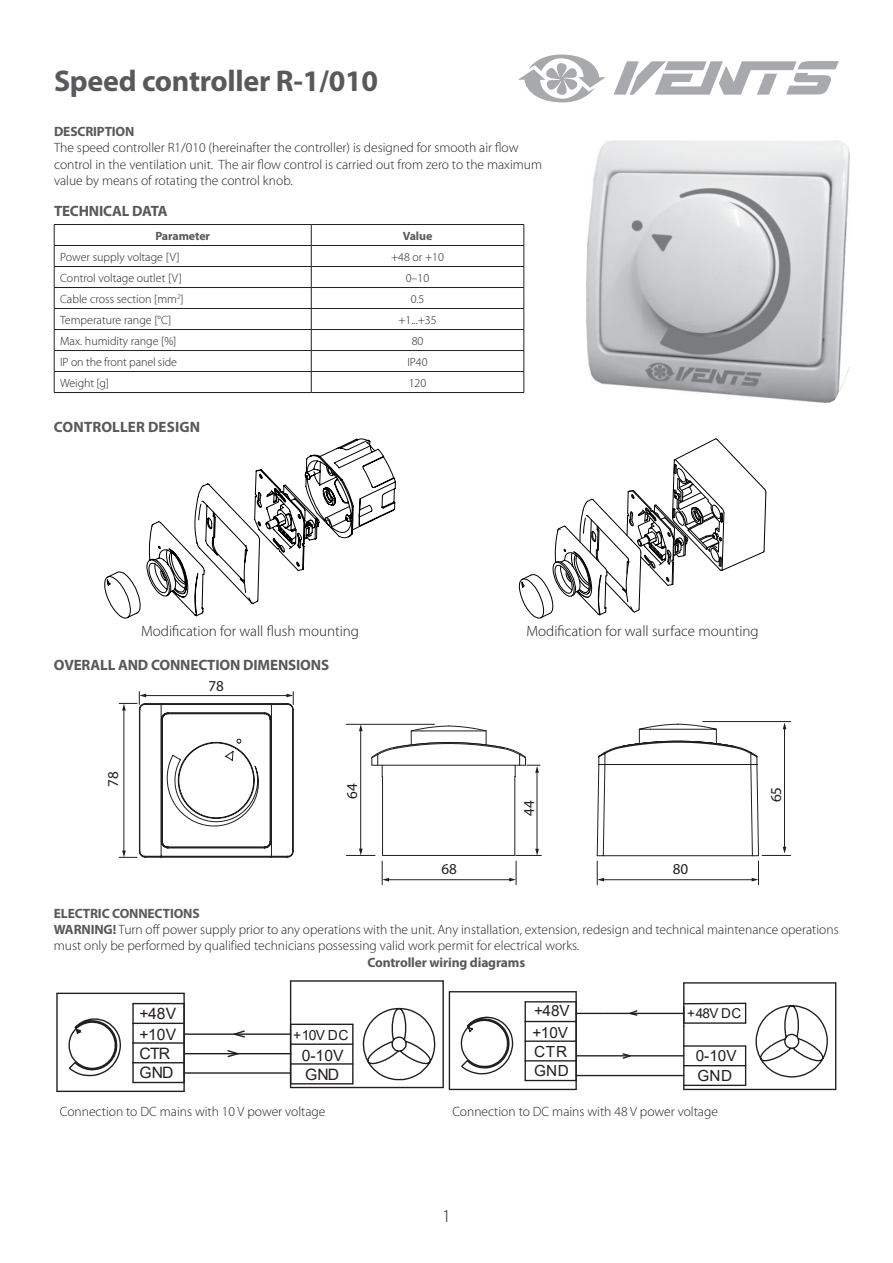
<style>
.page{position:relative;width:893px;height:1263px;background:#fff}
.page>*{position:absolute;margin:0;border:0;box-sizing:border-box;transform-origin:0 0}
.t1{font:700 30px "Myriad Pro";letter-spacing:-.01em;color:#58595b}
.t2{font:300 18px "Myriad Pro";color:#231f20}
.t3{font:15.75px/19.2px "Arial";color:#231f20}
.t4{font:15.3px/22px "Arial";color:#231f20}
.t5{font:15.15px "Myriad Pro";color:#231f20}
.t6{font:300 15px "Myriad Pro";color:#231f20}
.t7{font:700 15px "Myriad Pro";letter-spacing:-.01em;color:#58595b}
.t8{font:700 15px "Myriad Pro";letter-spacing:.01em;color:#58595b}
.t9{font:13.95px "Arial";color:#231f20}
.t10{font:13.65px "Arial";color:#231f20}
.t11{font:300 13.5px/16.2px "Myriad Pro";color:#231f20}
.t12{font:700 13.5px "Myriad Pro";letter-spacing:-.01em;color:#58595b}
.t13{font:300 12px "Myriad Pro";color:#231f20}
.t14{font:700 12px "Myriad Pro";letter-spacing:-.01em;color:#58595b}
.s1{font-weight:700;color:#58595b}
</style>
<div class="page">
<img style="left:587px;top:141px;width:262px;height:261px">
<hr style="left:54px;top:224px;width:257px;height:1px;background:#231f20">
<hr style="left:311px;top:224px;width:213px;height:1px;background:#231f20">
<hr style="left:54px;top:245px;width:257px;height:1px;background:#231f20">
<hr style="left:311px;top:245px;width:213px;height:1px;background:#231f20">
<hr style="left:54px;top:266px;width:257px;height:1px;background:#231f20">
<hr style="left:311px;top:266px;width:213px;height:1px;background:#231f20">
<hr style="left:54px;top:287px;width:257px;height:1px;background:#231f20">
<hr style="left:311px;top:287px;width:213px;height:1px;background:#231f20">
<hr style="left:54px;top:308px;width:257px;height:1px;background:#231f20">
<hr style="left:311px;top:308px;width:213px;height:1px;background:#231f20">
<hr style="left:54px;top:329px;width:257px;height:1px;background:#231f20">
<hr style="left:311px;top:329px;width:213px;height:1px;background:#231f20">
<hr style="left:54px;top:350px;width:257px;height:1px;background:#231f20">
<hr style="left:311px;top:350px;width:213px;height:1px;background:#231f20">
<hr style="left:54px;top:371px;width:257px;height:1px;background:#231f20">
<svg style="left:54px;top:225px;width:1px;height:167px"></svg>
<hr style="left:311px;top:371px;width:213px;height:1px;background:#231f20">
<svg style="left:311px;top:225px;width:1px;height:167px"></svg>
<svg style="left:524px;top:225px;width:1px;height:167px"></svg>
<hr style="left:54px;top:392px;width:257px;height:1px;background:#231f20">
<hr style="left:311px;top:392px;width:213px;height:1px;background:#231f20">
<svg style="left:104px;top:438px;width:292px;height:180px"></svg>
<svg style="left:519px;top:438px;width:247px;height:181px"></svg>
<hr style="left:346px;top:724px;width:88px;height:1px;background:#231f20">
<hr style="left:360px;top:730px;width:1px;height:120px;background:#231f20">
<svg style="left:359px;top:724px;width:4px;height:7px"></svg>
<svg style="left:346px;top:849px;width:29px;height:7px"></svg>
<hr style="left:537px;top:771px;width:1px;height:79px;background:#231f20">
<hr style="left:703px;top:721px;width:88px;height:1px;background:#231f20">
<hr style="left:388px;top:879px;width:122px;height:1px;background:#231f20">
<hr style="left:432px;top:855px;width:33px;height:1px;background:#231f20">
<hr style="left:382px;top:777px;width:1px;height:72px;background:#231f20">
<svg style="left:382px;top:849px;width:50px;height:36px"></svg>
<svg style="left:465px;top:849px;width:76px;height:36px"></svg>
<hr style="left:515px;top:777px;width:1px;height:78px;background:#231f20">
<svg style="left:371px;top:725px;width:169px;height:52px"></svg>
<svg style="left:119px;top:691px;width:175px;height:167px"></svg>
<svg style="left:597px;top:722px;width:194px;height:163px"></svg>
<svg style="left:362px;top:1007px;width:74px;height:74px"></svg>
<svg style="left:68px;top:1018px;width:53px;height:59px"></svg>
<hr style="left:132px;top:1003px;width:2px;height:20px;background:#231f20">
<hr style="left:133px;top:1003px;width:51px;height:1px;background:#231f20">
<svg style="left:132px;top:1063px;width:2px;height:19px"></svg>
<hr style="left:132px;top:1043px;width:2px;height:20px;background:#231f20">
<hr style="left:132px;top:1023px;width:2px;height:20px;background:#231f20">
<hr style="left:133px;top:1062px;width:51px;height:1px;background:#231f20">
<hr style="left:133px;top:1042px;width:51px;height:2px;background:#231f20">
<hr style="left:133px;top:1023px;width:51px;height:1px;background:#231f20">
<hr style="left:133px;top:1082px;width:51px;height:1px;background:#231f20">
<hr style="left:183px;top:1015px;width:2px;height:54px;background:#231f20">
<hr style="left:183px;top:1069px;width:2px;height:22px;background:#231f20">
<hr style="left:57px;top:1091px;width:127px;height:1px;background:#231f20">
<hr style="left:56px;top:993px;width:2px;height:98px;background:#231f20">
<hr style="left:57px;top:993px;width:127px;height:1px;background:#231f20">
<hr style="left:183px;top:993px;width:2px;height:22px;background:#231f20">
<svg style="left:226px;top:1050px;width:14px;height:8px"></svg>
<svg style="left:235px;top:1030px;width:10px;height:8px"></svg>
<hr style="left:184px;top:1072px;width:107px;height:2px;background:#231f20">
<hr style="left:184px;top:1053px;width:107px;height:1px;background:#231f20">
<hr style="left:184px;top:1033px;width:107px;height:2px;background:#231f20">
<hr style="left:291px;top:1063px;width:62px;height:2px;background:#231f20">
<hr style="left:291px;top:1043px;width:62px;height:2px;background:#231f20">
<hr style="left:291px;top:1023px;width:62px;height:2px;background:#231f20">
<hr style="left:291px;top:1083px;width:62px;height:1px;background:#231f20">
<hr style="left:352px;top:1024px;width:2px;height:60px;background:#231f20">
<hr style="left:442px;top:981px;width:2px;height:106px;background:#231f20">
<hr style="left:291px;top:1087px;width:152px;height:1px;background:#231f20">
<hr style="left:290px;top:981px;width:1px;height:106px;background:#231f20">
<hr style="left:291px;top:980px;width:152px;height:2px;background:#231f20">
<hr style="left:684px;top:1089px;width:152px;height:1px;background:#231f20">
<hr style="left:835px;top:983px;width:1px;height:106px;background:#231f20">
<hr style="left:684px;top:982px;width:152px;height:1px;background:#231f20">
<hr style="left:449px;top:1089px;width:127px;height:1px;background:#231f20">
<hr style="left:449px;top:992px;width:1px;height:97px;background:#231f20">
<hr style="left:449px;top:991px;width:127px;height:1px;background:#231f20">
<svg style="left:460px;top:983px;width:369px;height:106px"></svg>
<svg style="left:614px;top:61px;width:225px;height:34px"></svg>
<svg style="left:518px;top:54px;width:88px;height:49px"></svg>
<h1 class="t1" style="left:54px;top:62px;width:326px">Speed controller R-1/010</h1>
<p class="t12" style="left:54px;top:123px;width:82px">DESCRIPTION</p>
<p class="t11" style="left:54px;top:140px;width:490px">The speed controller R1/010 (hereinafter the controller) is designed for smooth air flow control in the ventilation unit. The air flow control is carried out from zero to the maximum value by means of rotating the control knob.</p>
<p class="t7" style="left:54px;top:202px;width:115px">TECHNICAL DATA</p>
<p class="t14" style="left:155px;top:228px;width:56px">Parameter</p>
<p class="t14" style="left:403px;top:228px;width:31px">Value</p>
<p class="t13" style="left:60px;top:250px;width:121px">Power supply voltage [V]</p>
<p class="t13" style="left:391px;top:250px;width:54px">+48 or +10</p>
<p class="t13" style="left:60px;top:271px;width:123px">Control voltage outlet [V]</p>
<p class="t13" style="left:406px;top:271px;width:25px">0–10</p>
<p class="t13" style="left:60px;top:292px;width:125px">Cable cross section [mm<sup>2</sup>]</p>
<p class="t13" style="left:411px;top:292px;width:15px">0.5</p>
<p class="t13" style="left:60px;top:313px;width:113px">Temperature range [°C]</p>
<p class="t13" style="left:398px;top:313px;width:40px">+1...+35</p>
<p class="t13" style="left:60px;top:334px;width:118px">Max. humidity range [%]</p>
<p class="t13" style="left:412px;top:334px;width:13px">80</p>
<p class="t13" style="left:60px;top:355px;width:118px">IP on the front panel side</p>
<p class="t13" style="left:407px;top:355px;width:22px">IP40</p>
<p class="t13" style="left:60px;top:376px;width:50px">Weight [g]</p>
<p class="t13" style="left:409px;top:376px;width:19px">120</p>
<p class="t8" style="left:54px;top:417px;width:148px">CONTROLLER DESIGN</p>
<p class="t6" style="left:141px;top:623px;width:219px">Modification for wall flush mounting</p>
<p class="t6" style="left:526px;top:623px;width:234px">Modification for wall surface mounting</p>
<p class="t7" style="left:54px;top:655px;width:277px">OVERALL AND CONNECTION DIMENSIONS</p>
<p class="t5" style="left:104px;top:787px;width:17px;rotate:-90deg">78</p>
<p class="t5" style="left:208px;top:676px;width:17px">78</p>
<p class="t5" style="left:343px;top:798px;width:17px;rotate:-90deg">64</p>
<p class="t5" style="left:767px;top:802px;width:17px;rotate:-90deg">65</p>
<p class="t5" style="left:520px;top:816px;width:17px;rotate:-90deg">44</p>
<p class="t5" style="left:441px;top:860px;width:17px">68</p>
<p class="t5" style="left:673px;top:860px;width:17px">80</p>
<p class="t11" style="left:54px;top:905px;width:786px"><span class="s1">ELECTRIC CONNECTIONS<br>WARNING!</span> Turn off power supply prior to any operations with the unit. Any installation, extension, redesign and technical maintenance operations must only be performed by qualified technicians possessing valid work permit for electrical works.</p>
<p class="t12" style="left:367px;top:953px;width:159px">Controller wiring diagrams</p>
<p class="t3" style="left:140px;top:1003px;width:38px;line-height:20.9px">+48V +10V</p>
<p class="t3" style="left:140px;top:1044px;width:36px">CTR<br>GND</p>
<p class="t4" style="left:532px;top:1000px;width:39px">+48V +10V</p>
<p class="t4" style="left:534px;top:1042px;width:36px;line-height:18.8px">CTR<br>GND</p>
<p class="t10" style="left:687px;top:1004px;width:56px">+48V DC</p>
<p class="t9" style="left:293px;top:1025px;width:57px">+10V DC</p>
<p class="t3" style="left:302px;top:1045px;width:43px">0-10V<br>GND</p>
<p class="t4" style="left:696px;top:1044px;width:42px">0-10V</p>
<p class="t4" style="left:697px;top:1064px;width:36px">GND</p>
<p class="t11" style="left:60px;top:1103px;width:267px">Connection to DC mains with 10 V power voltage</p>
<p class="t11" style="left:452px;top:1103px;width:267px">Connection to DC mains with 48 V power voltage</p>
<h2 class="t2" style="left:442px;top:1206px;width:10px">1</h2>
</div>
